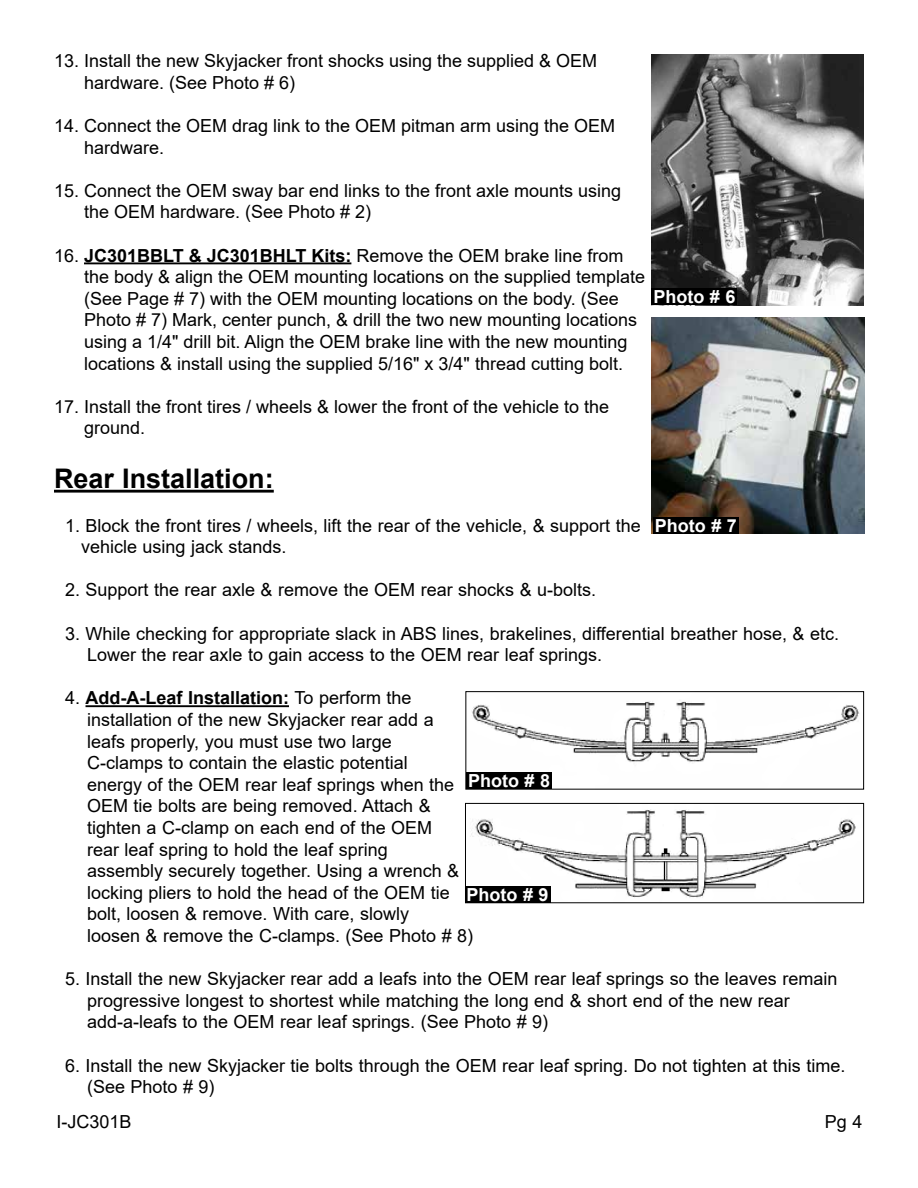
<style>
.page{position:relative;width:918px;height:1188px;background:#fff}
.page>*{position:absolute;margin:0;border:0;box-sizing:border-box;transform-origin:0 0}
.t1{font:700 27px "Arial";color:#000}
.t2{font:18px/21.6px "Arial";color:#000}
.t3{font:700 18px "Arial";color:#fff}
.s1{font-weight:700}
</style>
<div class="page">
<hr style="left:84px;top:262px;width:267px;height:2px;background:#000">
<hr style="left:54px;top:490px;width:220px;height:3px;background:#000">
<hr style="left:86px;top:705px;width:203px;height:2px;background:#000">
<img style="left:652px;top:54px;width:212px;height:252px">
<div style="left:652px;top:288px;width:85px;height:16px;background:#000"></div>
<img style="left:467px;top:701px;width:393px;height:72px">
<div style="left:465px;top:691px;width:399px;height:99px;border:1px solid #000"></div>
<div style="left:467px;top:773px;width:85px;height:16px;background:#000"></div>
<img style="left:652px;top:318px;width:213px;height:216px">
<div style="left:653px;top:518px;width:85px;height:16px;background:#000"></div>
<img style="left:467px;top:809px;width:389px;height:92px">
<div style="left:465px;top:803px;width:399px;height:100px;border:1px solid #000"></div>
<div style="left:465px;top:887px;width:85px;height:16px;background:#000"></div>
<p class="t2" style="left:84px;top:50px;width:515px;text-indent:-30px">13. Install the new Skyjacker front shocks using the supplied &amp; OEM hardware. (See Photo # 6)</p>
<p class="t2" style="left:84px;top:115px;width:533px;text-indent:-30px">14. Connect the OEM drag link to the OEM pitman arm using the OEM hardware.</p>
<p class="t2" style="left:84px;top:179px;width:539px;text-indent:-30px">15. Connect the OEM sway bar end links to the front axle mounts using the OEM hardware. (See Photo # 2)</p>
<p class="t2" style="left:84px;top:244px;width:563px;text-indent:-30px">16. <span class="s1">JC301BBLT &amp; JC301BHLT Kits:</span> Remove the OEM brake line from the body &amp; align the OEM mounting locations on the supplied template (See Page # 7) with the OEM mounting locations on the body. (See Photo # 7) Mark, center punch, &amp; drill the two new mounting locations using a 1/4" drill bit. Align the OEM brake line with the new mounting locations &amp; install using the supplied 5/16" x 3/4" thread cutting bolt.</p>
<p class="t2" style="left:84px;top:395px;width:527px;text-indent:-30px">17. Install the front tires / wheels &amp; lower the front of the vehicle to the ground.</p>
<h1 class="t1" style="left:54px;top:460px;width:221px">Rear Installation:</h1>
<p class="t2" style="left:81px;top:514px;width:561px;text-indent:-16px">1. Block the front tires / wheels, lift the rear of the vehicle, &amp; support the vehicle using jack stands.</p>
<p class="t2" style="left:65px;top:579px;width:533px">2. Support the rear axle &amp; remove the OEM rear shocks &amp; u-bolts.</p>
<p class="t2" style="left:87px;top:622px;width:754px;text-indent:-22px">3. While checking for appropriate slack in ABS lines, brakelines, differential breather hose, &amp; etc.<br>Lower the rear axle to gain access to the OEM rear leaf springs.</p>
<p class="t2" style="left:87px;top:687px;width:388px;text-indent:-22px">4. <span class="s1">Add-A-Leaf Installation:</span> To perform the installation of the new Skyjacker rear add a leafs properly, you must use two large<br>C-clamps to contain the elastic potential<br>energy of the OEM rear leaf springs when the OEM tie bolts are being removed. Attach &amp; tighten a C-clamp on each end of the OEM<br>rear leaf spring to hold the leaf spring<br>assembly securely together. Using a wrench &amp; locking pliers to hold the head of the OEM tie bolt, loosen &amp; remove. With care, slowly<br>loosen &amp; remove the C-clamps. (See Photo # 8)</p>
<p class="t2" style="left:87px;top:968px;width:752px;text-indent:-22px">5. Install the new Skyjacker rear add a leafs into the OEM rear leaf springs so the leaves remain progressive longest to shortest while matching the long end &amp; short end of the new rear add-a-leafs to the OEM rear leaf springs. (See Photo # 9)</p>
<p class="t2" style="left:87px;top:1054px;width:760px;text-indent:-22px">6. Install the new Skyjacker tie bolts through the OEM rear leaf spring. Do not tighten at this time. (See Photo # 9)</p>
<p class="t3" style="left:653px;top:284px;width:84px">Photo # 6</p>
<p class="t3" style="left:655px;top:513px;width:84px">Photo # 7</p>
<p class="t3" style="left:468px;top:768px;width:84px">Photo # 8</p>
<p class="t3" style="left:467px;top:882px;width:84px">Photo # 9</p>
<p class="t2" style="left:56px;top:1111px;width:77px">I-JC301B</p>
<p class="t2" style="left:825px;top:1111px;width:39px">Pg 4</p>
</div>
